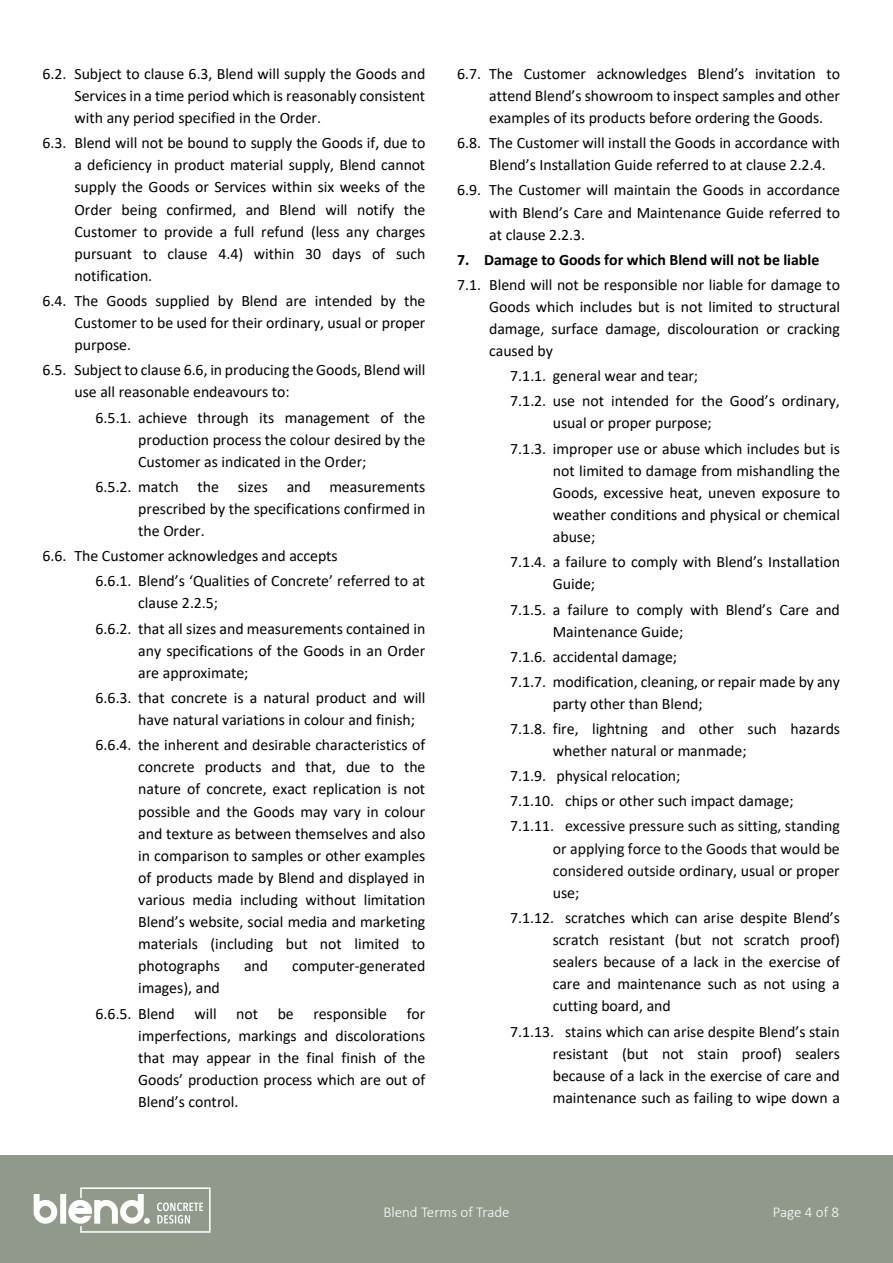
<style>
.page{position:relative;width:893px;height:1263px;background:#fff}
.page>*{position:absolute;margin:0;border:0;box-sizing:border-box;transform-origin:0 0}
.t1{font:15.9px/22px "Calibri";color:#000}
.t2{font:15.9px/22px "Calibri";color:#080808;text-align:justify}
.t3{font:700 15.9px "Calibri";letter-spacing:-.005em;color:#000}
.t4{font:300 15px "Calibri";color:#fff}
.s1{color:#080808}
.s2{color:#000}
</style>
<div class="page">
<div style="left:0;top:1155px;width:893px;height:108px;background:#91998b"></div>
<img style="left:33px;top:1187px;width:178px;height:46px">
<p class="t1" style="left:75px;top:62px;width:352px;text-align:justify;text-indent:-32px">6.2. Subject to clause 6.3, Blend will supply the Goods and Services in a time period which is reasonably consistent with any period specified in the Order.</p>
<p class="t1" style="left:74px;top:132px;width:353px;text-align:justify;text-indent:-32px">6.3. Blend will not be bound to supply the Goods if, due to a deficiency in product material supply, Blend cannot supply the Goods or Services within six weeks of the Order being confirmed, and Blend will notify the Customer to provide a full refund (less any charges pursuant to clause 4.4) within 30 days of such notification.</p>
<p class="t1" style="left:74px;top:289px;width:352px;text-align:justify;text-indent:-32px">6.4. The Goods supplied by Blend are intended by the Customer to be used for their ordinary, usual or proper purpose.</p>
<p class="t1" style="left:74px;top:359px;width:352px;text-indent:-32px">6.5. Subject to clause 6.6, in producing the Goods, Blend will use all reasonable endeavours to:</p>
<p class="t1" style="left:138px;top:406px;width:289px;text-align:justify;text-indent:-43px">6.5.1. achieve through its management of the production process the colour desired by the Customer as indicated in the Order;</p>
<p class="t1" style="left:138px;top:475px;width:289px;text-align:justify;text-indent:-43px">6.5.2. match the sizes and measurements prescribed by the specifications confirmed in the Order.</p>
<p class="t1" style="left:96px;top:543px;width:331px;line-height:25.3px;text-indent:-53px">6.6. The Customer acknowledges and accepts<br>6.6.1. Blend’s ‘Qualities of Concrete’ referred to at</p>
<p class="t1" style="left:96px;top:590px;width:331px;line-height:25.3px;text-indent:43px">clause 2.2.5;<br>6.6.2. that all sizes and measurements contained in</p>
<p class="t1" style="left:138px;top:639px;width:289px">any specifications of the Goods in an Order are approximate;</p>
<p class="t1" style="left:138px;top:686px;width:289px;text-indent:-43px">6.6.3. that concrete is a natural product and will have natural variations in colour and finish;</p>
<p class="t1" style="left:138px;top:733px;width:289px;text-align:justify;text-indent:-43px">6.6.4. the inherent and desirable characteristics of concrete products and that, due to the nature of concrete, exact replication is not possible and the Goods may vary in colour and texture as between themselves and also in comparison to samples or other examples of products made by Blend and displayed in various media including without limitation Blend’s website, social media and marketing materials (including but not limited to photographs</p>
<p class="t1" style="left:244px;top:955px;width:26px">and</p>
<p class="t1" style="left:292px;top:955px;width:135px">computer-generated</p>
<p class="t1" style="left:96px;top:975px;width:331px;line-height:25.2px;text-indent:43px">images), and<br>6.6.5. Blend will not be responsible for</p>
<p class="t1" style="left:138px;top:1024px;width:289px;text-align:justify">imperfections, markings and discolorations that may appear in the final finish of the Goods’ production process which are out of Blend’s control.</p>
<p class="t1" style="left:489px;top:62px;width:352px;text-align:justify;text-indent:-32px">6.7. The Customer acknowledges Blend’s invitation to attend Blend’s showroom to inspect samples and other examples of its products before ordering the Goods.</p>
<p class="t1" style="left:489px;top:132px;width:352px;text-indent:-32px">6.8. The Customer will install the Goods in accordance with<br>Blend’s Installation Guide referred to at clause 2.2.4.</p>
<p class="t1" style="left:489px;top:179px;width:352px;text-align:justify;text-indent:-32px">6.9. The Customer will maintain the Goods in accordance with Blend’s Care and Maintenance Guide referred to at clause 2.2.3.</p>
<p class="t3" style="left:457px;top:248px;width:364px">7. Damage to Goods for which Blend will not be liable</p>
<p class="t1" style="left:489px;top:273px;width:352px;text-align:justify;text-indent:-32px">7.1. Blend will not be responsible nor liable for damage to Goods which includes but is not limited to structural damage, surface damage, discolouration or cracking caused by</p>
<p class="t1" style="left:510px;top:363px;width:331px;line-height:25.2px">7.1.1. general wear and tear;<br>7.1.2. use not intended for the Good’s ordinary,</p>
<p class="t1" style="left:510px;top:410px;width:331px;line-height:25.3px;text-indent:43px">usual or proper purpose;<br>7.1.3. improper use or abuse which includes but is</p>
<p class="t1" style="left:553px;top:459px;width:289px;text-align:justify">not limited to damage from mishandling the Goods, excessive heat, uneven exposure to weather conditions and physical or chemical abuse;</p>
<p class="t1" style="left:553px;top:551px;width:289px;text-indent:-43px">7.1.4. a failure to comply with Blend’s Installation<br>Guide;</p>
<p class="t1" style="left:553px;top:598px;width:289px;text-indent:-43px">7.1.5. a failure to comply with Blend’s Care and<br>Maintenance Guide;</p>
<p class="t1" style="left:510px;top:643px;width:331px;line-height:25.3px">7.1.6. accidental damage;<br>7.1.7. modification, cleaning, or repair made by any</p>
<p class="t1" style="left:510px;top:690px;width:331px;line-height:25.3px;text-indent:43px">party other than Blend;<br>7.1.8. fire, lightning and other such hazards</p>
<p class="t1" style="left:510px;top:738px;width:331px;line-height:25.2px;text-indent:43px">whether natural or manmade;<br>7.1.9. physical relocation;<br>7.1.10. chips or other such impact damage; 7.1.11. <span class="s1">excessive pressure such as sitting, standing</span></p>
<p class="t2" style="left:553px;top:837px;width:289px">or applying force to the Goods that would be considered outside <span class="s2">ordinary, usual or proper use;</span></p>
<p class="t1" style="left:553px;top:906px;width:289px;text-align:justify;text-indent:-43px">7.1.12. scratches which can arise despite Blend’s scratch resistant (but not scratch proof) sealers because of a lack in the exercise of care and maintenance such as not using a cutting board, and</p>
<p class="t1" style="left:553px;top:1020px;width:289px;text-align:justify;text-indent:-43px">7.1.13. stains which can arise despite Blend’s stain resistant (but not stain proof) sealers because of a lack in the exercise of care and maintenance such as failing to wipe down a</p>
<p class="t4" style="left:383px;top:1203px;width:128px">Blend Terms of Trade</p>
<p class="t4" style="left:773px;top:1203px;width:68px">Page 4 of 8</p>
</div>
